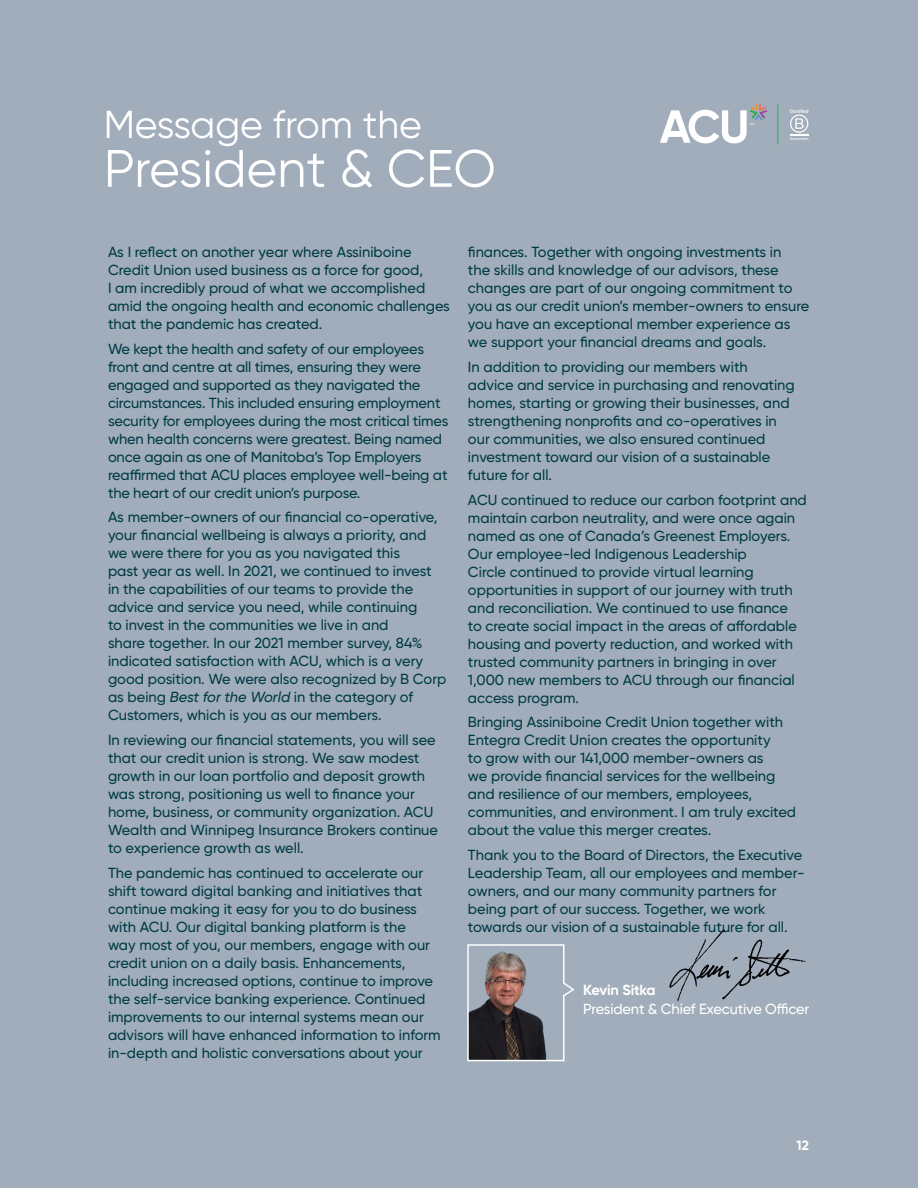
<style>
.page{position:relative;width:918px;height:1188px;background:#a1adba}
.page>*{position:absolute;margin:0;border:0;box-sizing:border-box;transform-origin:0 0}
.t1{font:52.5px "Gilroy";color:#fff}
.t2{font:39px "Gilroy";color:#fff}
.t3{font:500 14.7px/18px "Gilroy";color:#003b45}
.t4{font:500 14.7px "Gilroy";letter-spacing:-.01em;color:#fff}
.t5{font:700 14.7px "Gilroy";letter-spacing:-.015em;color:#fff}
.t6{font:700 13.5px "Gilroy";color:#fff}
.s1{font-style:italic}
</style>
<div class="page">
<svg style="left:660px;top:104px;width:107px;height:39px"></svg>
<svg style="left:790px;top:109px;width:18px;height:31px"></svg>
<hr style="left:778px;top:104px;width:1px;height:40px;background:#27ae4a">
<img style="left:669px;top:929px;width:137px;height:73px">
<svg style="left:467px;top:944px;width:108px;height:118px"></svg>
<h2 class="t2" style="left:104px;top:101px;width:320px">Message from the</h2>
<h1 class="t1" style="left:104px;top:136px;width:394px">President &amp; CEO</h1>
<p class="t3" style="left:108px;top:243px;width:343px">As I reflect on another year where Assiniboine Credit Union used business as a force for good,<br>I am incredibly proud of what we accomplished amid the ongoing health and economic challenges that the pandemic has created.</p>
<p class="t3" style="left:108px;top:339px;width:342px">We kept the health and safety of our employees front and centre at all times, ensuring they were engaged and supported as they navigated the circumstances. This included ensuring employment security for employees during the most critical times when health concerns were greatest. Being named once again as one of Manitoba’s Top Employers reaffirmed that ACU places employee well-being at the heart of our credit union’s purpose.</p>
<p class="t3" style="left:108px;top:508px;width:340px">As member-owners of our financial co-operative, your financial wellbeing is always a priority, and we were there for you as you navigated this<br>past year as well. In 2021, we continued to invest in the capabilities of our teams to provide the advice and service you need, while continuing<br>to invest in the communities we live in and<br>share together. In our 2021 member survey, 84% indicated satisfaction with ACU, which is a very good position. We were also recognized by B Corp as being <span class="s1">Best for the World</span> in the category of Customers, which is you as our members.</p>
<p class="t3" style="left:108px;top:731px;width:332px">In reviewing our financial statements, you will see that our credit union is strong. We saw modest growth in our loan portfolio and deposit growth was strong, positioning us well to finance your home, business, or community organization. ACU Wealth and Winnipeg Insurance Brokers continue to experience growth as well.</p>
<p class="t3" style="left:108px;top:864px;width:334px">The pandemic has continued to accelerate our shift toward digital banking and initiatives that continue making it easy for you to do business with ACU. Our digital banking platform is the<br>way most of you, our members, engage with our credit union on a daily basis. Enhancements, including increased options, continue to improve the self-service banking experience. Continued improvements to our internal systems mean our advisors will have enhanced information to inform in-depth and holistic conversations about your</p>
<p class="t3" style="left:468px;top:243px;width:343px">finances. Together with ongoing investments in<br>the skills and knowledge of our advisors, these changes are part of our ongoing commitment to you as our credit union’s member-owners to ensure you have an exceptional member experience as we support your financial dreams and goals.</p>
<p class="t3" style="left:468px;top:357px;width:328px">In addition to providing our members with advice and service in purchasing and renovating homes, starting or growing their businesses, and strengthening nonprofits and co-operatives in our communities, we also ensured continued investment toward our vision of a sustainable future for all.</p>
<p class="t3" style="left:468px;top:490px;width:340px">ACU continued to reduce our carbon footprint and maintain carbon neutrality, and were once again named as one of Canada’s Greenest Employers.<br>Our employee-led Indigenous Leadership<br>Circle continued to provide virtual learning opportunities in support of our journey with truth and reconciliation. We continued to use finance<br>to create social impact in the areas of affordable housing and poverty reduction, and worked with trusted community partners in bringing in over 1,000 new members to ACU through our financial access program.</p>
<p class="t3" style="left:468px;top:713px;width:330px">Bringing Assiniboine Credit Union together with Entegra Credit Union creates the opportunity<br>to grow with our 141,000 member-owners as<br>we provide financial services for the wellbeing and resilience of our members, employees, communities, and environment. I am truly excited about the value this merger creates.</p>
<p class="t3" style="left:468px;top:846px;width:338px">Thank you to the Board of Directors, the Executive Leadership Team, all our employees and member&shy;owners, and our many community partners for being part of our success. Together, we work towards our vision of a sustainable future for all.</p>
<p class="t5" style="left:583px;top:981px;width:74px">Kevin Sitka</p>
<p class="t4" style="left:583px;top:1000px;width:228px">President &amp; Chief Executive Officer</p>
<p class="t6" style="left:797px;top:1137px;width:14px">12</p>
</div>
